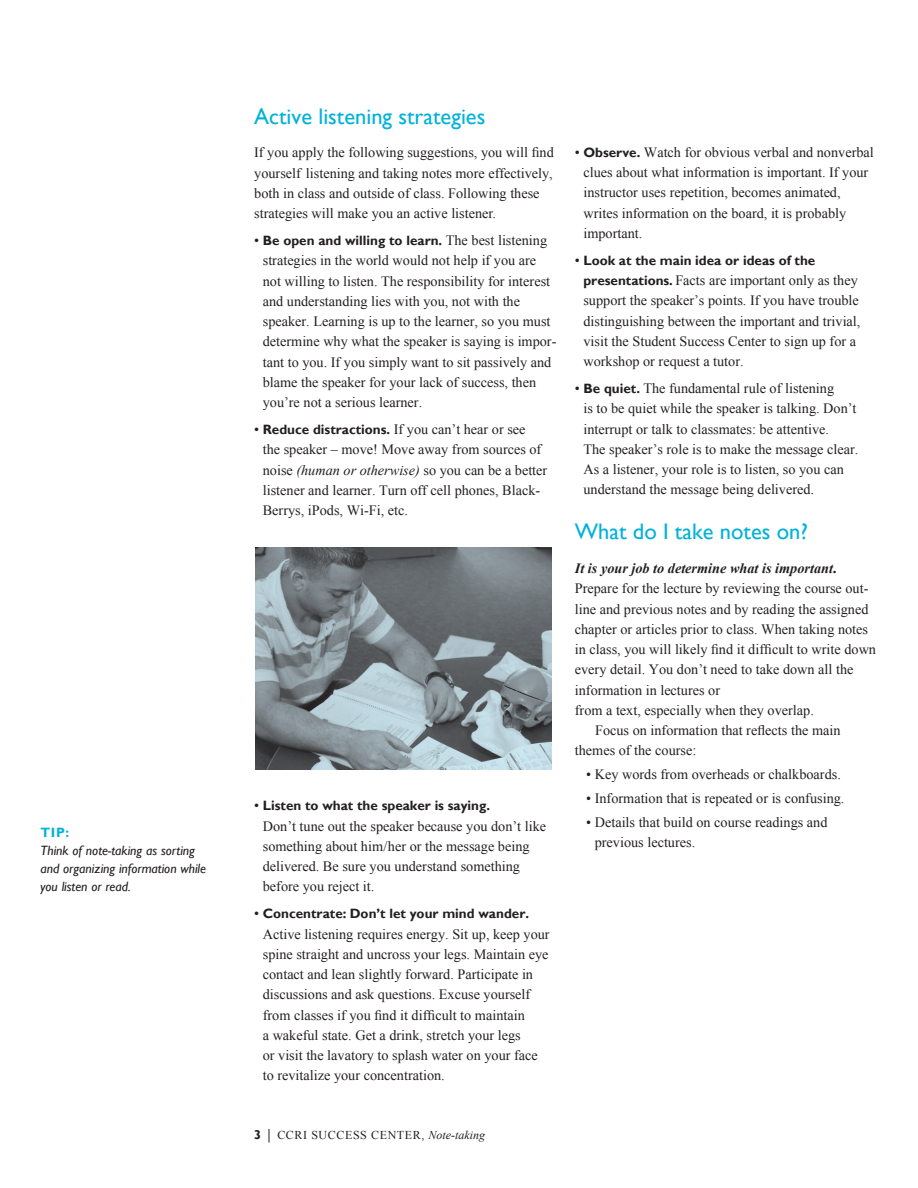
<style>
.page{position:relative;width:918px;height:1188px;background:#fff}
.page>*{position:absolute;margin:0;border:0;box-sizing:border-box;transform-origin:0 0}
.t1{font:22.5px "Gill Sans";color:#00b2d9}
.t2{font:14.25px/20.2px "Times New Roman";color:#231f20}
.t3{font:italic 700 14.25px "Times New Roman";color:#231f20}
.t4{font:700 13.5px "Gill Sans";color:#231f20}
.t5{font:italic 13.5px/18px "Gill Sans";color:#231f20}
.t6{font:700 13.5px "Gill Sans";color:#00b2d9}
.t7{font:12px "Times New Roman";letter-spacing:.05em;color:#231f20}
.s1{font-family:"Times New Roman";font-weight:400;font-size:14.25px}
.s2{font-family:"Gill Sans";font-weight:700;font-size:13.5px}
.s3{font-style:italic}
.s4{font-family:"Gill Sans";font-weight:700;font-size:12.75px}
.s5{font-family:"Gill Sans";font-size:14.7px}
.s6{font-size:15px}
.s7{font-family:"Gill Sans";font-style:normal}
</style>
<div class="page">
<img style="left:255px;top:548px;width:297px;height:221px">
<p class="t6" style="left:40px;top:825px;width:30px">TIP:</p>
<p class="t5" style="left:40px;top:842px;width:167px">Think of note-taking as sorting and organizing information while you listen or read.</p>
<h1 class="t1" style="left:254px;top:103px;width:233px">Active listening strategies</h1>
<p class="t2" style="left:254px;top:142px;width:301px">If you apply the following suggestions, you will find yourself listening and taking notes more effectively, both in class and outside of class. Following these strategies will make you an active listener.</p>
<p class="t4" style="left:254px;top:232px;width:294px"><span class="s1">•</span> Be open and willing to learn. <span class="s1">The best listening</span></p>
<p class="t2" style="left:263px;top:250px;width:295px">strategies in the world would not help if you are not willing to listen. The responsibility for interest and understanding lies with you, not with the speaker. Learning is up to the learner, so you must determine why what the speaker is saying is impor&shy;tant to you. If you simply want to sit passively and blame the speaker for your lack of success, then you’re not a serious learner.</p>
<p class="t2" style="left:263px;top:419px;width:286px;text-indent:-9px">• <span class="s2">Reduce distractions.</span> If you can’t hear or see<br>the speaker – move! Move away from sources of noise <span class="s3">(human or otherwise)</span> so you can be a better listener and learner. Turn off cell phones, Black-Berrys, iPods, Wi-Fi, etc.</p>
<p class="t4" style="left:254px;top:798px;width:237px"><span class="s1">•</span> Listen to what the speaker is saying.</p>
<p class="t2" style="left:263px;top:816px;width:285px">Don’t tune out the speaker because you don’t like something about him/her or the message being delivered. Be sure you understand something before you reject it.</p>
<p class="t4" style="left:254px;top:906px;width:276px"><span class="s1">•</span> Concentrate: Don’t let your mind wander.</p>
<p class="t2" style="left:263px;top:924px;width:288px">Active listening requires energy. Sit up, keep your spine straight and uncross your legs. Maintain eye contact and lean slightly forward. Participate in discussions and ask questions. Excuse yourself from classes if you find it difficult to maintain<br>a wakeful state. Get a drink, stretch your legs<br>or visit the lavatory to splash water on your face to revitalize your concentration.</p>
<p class="t7" style="left:254px;top:1127px;width:233px"><span class="s4">3</span> <span class="s5">|</span> CCRI SUCCESS CENTER, <span class="s3">Note-taking</span></p>
<p class="t2" style="left:583px;top:142px;width:292px;text-indent:-9px">• <span class="s2">Observe.</span> Watch for obvious verbal and nonverbal clues about what information is important. If your instructor uses repetition, becomes animated, writes information on the board, it is probably important.</p>
<p class="t4" style="left:575px;top:252px;width:242px"><span class="s1">•</span> Look at the main idea or ideas of the</p>
<p class="t2" style="left:583px;top:270px;width:279px"><span class="s2">presentations.</span> Facts are important only as they support the speaker’s points. If you have trouble distinguishing between the important and trivial, visit the Student Success Center to sign up for a workshop or request a tutor.</p>
<p class="t2" style="left:583px;top:378px;width:277px;text-indent:-9px">• <span class="s2">Be quiet.</span> The fundamental rule of listening<br>is to be quiet while the speaker is talking. Don’t interrupt or talk to classmates: be attentive.<br>The speaker’s role is to make the message clear.<br>As a listener, your role is to listen, so you can understand the message being delivered<span class="s6">.</span></p>
<h1 class="t1" style="left:575px;top:519px;width:235px">What do I take notes on?</h1>
<p class="t3" style="left:575px;top:558px;width:263px">It is your job to determine what is important<span class="s7">.</span></p>
<p class="t2" style="left:575px;top:578px;width:295px">Prepare for the lecture by reviewing the course out-</p>
<p class="t2" style="left:575px;top:599px;width:295px">line and previous notes and by reading the assigned</p>
<p class="t2" style="left:575px;top:619px;width:295px">chapter or articles prior to class. When taking notes</p>
<p class="t2" style="left:575px;top:639px;width:303px">in class, you will likely find it difficult to write down</p>
<p class="t2" style="left:575px;top:659px;width:280px">every detail. You don’t need to take down all the</p>
<p class="t2" style="left:575px;top:680px;width:147px">information in lectures or</p>
<p class="t2" style="left:575px;top:700px;width:241px">from a text, especially when they overlap.</p>
<p class="t2" style="left:595px;top:720px;width:247px">Focus on information that reflects the main</p>
<p class="t2" style="left:575px;top:740px;width:123px">themes of the course:</p>
<p class="t2" style="left:586px;top:764px;width:256px">• Key words from overheads or chalkboards.</p>
<p class="t2" style="left:586px;top:788px;width:260px">• Information that is repeated or is confusing.</p>
<p class="t2" style="left:595px;top:812px;width:234px;text-indent:-9px">• Details that build on course readings and previous lectures.</p>
</div>
